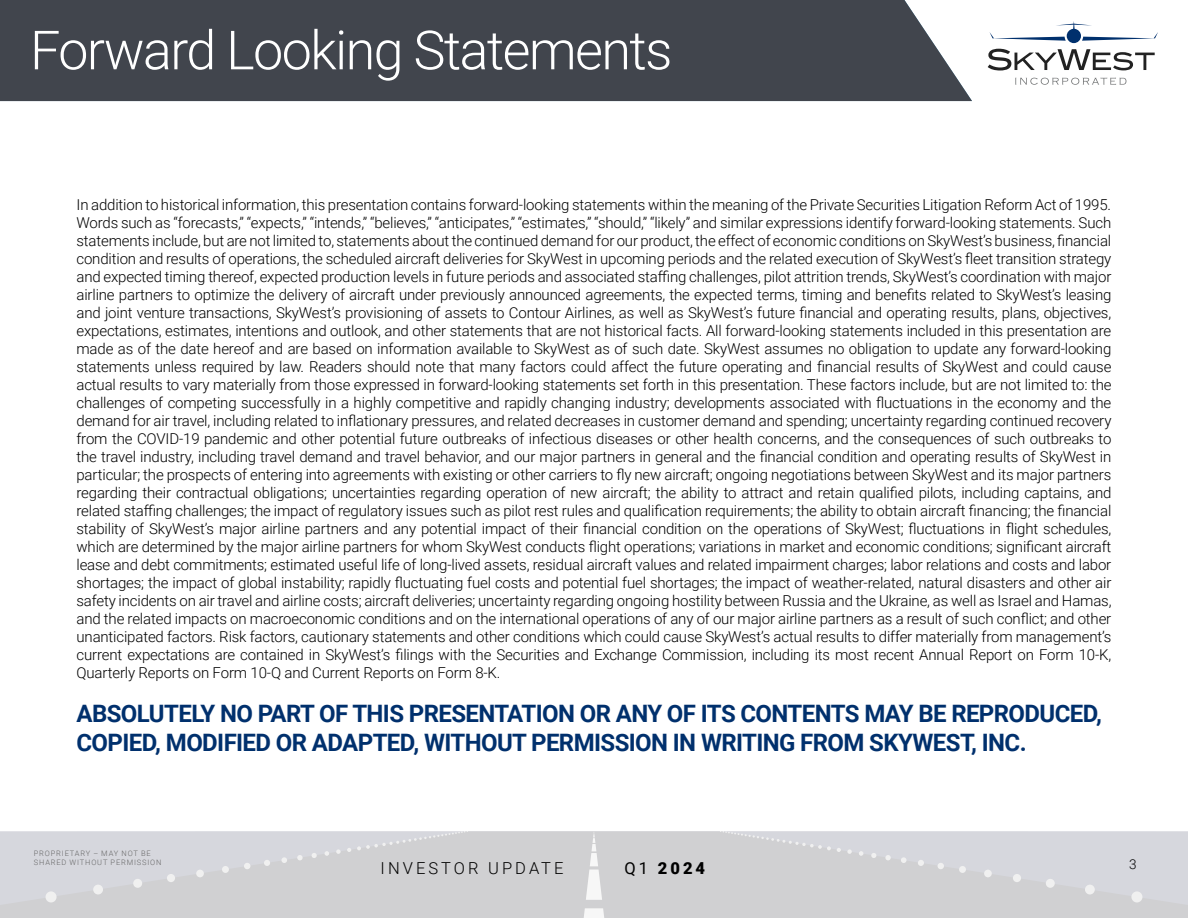
<style>
.page{position:relative;width:1188px;height:918px;background:#fff}
.page>*{position:absolute;margin:0;border:0;box-sizing:border-box;transform-origin:0 0}
.t1{font:300 54px "Roboto";letter-spacing:-.03em;color:#fff}
._02_-_Forward_Looking_Statements{font:700 24px/28.8px "Roboto";letter-spacing:-.025em;color:#00306d}
.t2{font:300 16.5px "Roboto";letter-spacing:.185em;color:#000}
.t3{font:900 16.5px "Roboto";color:#000}
.t4{font:16.5px "Roboto";color:#000}
._02_-_Forward_Looking_Statements-2{font:300 15px/18px "Roboto";letter-spacing:-.01em;color:#000;text-align:justify}
.t5{font:300 13.5px "Roboto";color:#000}
.t6{font:300 7.5px/9px "Roboto";letter-spacing:.11em;color:#666}
</style>
<div class="page">
<svg style="left:0;top:832px;width:1188px;height:86px;background:#d1d2d5"></svg>
<svg style="left:581px;top:908px;width:26px;height:10px"></svg>
<svg style="left:586px;top:832px;width:16px;height:68px"></svg>
<div style="left:46px;top:891px;width:11px;height:11px;background:#f0f0f0;border-radius:50%"></div>
<div style="left:93px;top:885px;width:10px;height:9px;background:#f0f0f0;border-radius:50%"></div>
<div style="left:133px;top:879px;width:9px;height:9px;background:#f0f0f0;border-radius:50%"></div>
<div style="left:167px;top:874px;width:8px;height:8px;background:#f0f0f0;border-radius:50%"></div>
<div style="left:196px;top:870px;width:8px;height:7px;background:#f0f0f0;border-radius:50%"></div>
<div style="left:222px;top:866px;width:7px;height:7px;background:#f0f0f0;border-radius:50%"></div>
<svg style="left:244px;top:863px;width:6px;height:6px"></svg>
<svg style="left:264px;top:860px;width:6px;height:6px"></svg>
<svg style="left:281px;top:857px;width:6px;height:6px"></svg>
<svg style="left:297px;top:855px;width:6px;height:5px"></svg>
<svg style="left:312px;top:853px;width:5px;height:5px"></svg>
<svg style="left:325px;top:851px;width:4px;height:5px"></svg>
<svg style="left:336px;top:849px;width:5px;height:5px"></svg>
<svg style="left:347px;top:848px;width:4px;height:4px"></svg>
<svg style="left:357px;top:832px;width:111px;height:18px;background:#d4d4d8"></svg>
<div style="left:1131px;top:891px;width:11px;height:11px;background:#f0f0f0;border-radius:50%"></div>
<div style="left:1085px;top:885px;width:10px;height:9px;background:#f0f0f0;border-radius:50%"></div>
<div style="left:1046px;top:879px;width:9px;height:9px;background:#f0f0f0;border-radius:50%"></div>
<div style="left:1013px;top:874px;width:8px;height:8px;background:#f0f0f0;border-radius:50%"></div>
<div style="left:984px;top:870px;width:8px;height:7px;background:#f0f0f0;border-radius:50%"></div>
<div style="left:959px;top:866px;width:7px;height:7px;background:#f0f0f0;border-radius:50%"></div>
<svg style="left:938px;top:863px;width:6px;height:6px"></svg>
<svg style="left:918px;top:860px;width:6px;height:6px"></svg>
<svg style="left:901px;top:857px;width:6px;height:6px"></svg>
<svg style="left:885px;top:855px;width:6px;height:5px"></svg>
<svg style="left:871px;top:853px;width:5px;height:5px"></svg>
<svg style="left:859px;top:851px;width:4px;height:5px"></svg>
<svg style="left:847px;top:849px;width:5px;height:5px"></svg>
<svg style="left:837px;top:848px;width:4px;height:4px"></svg>
<svg style="left:720px;top:832px;width:111px;height:18px;background:#d4d4d8"></svg>
<svg style="left:1015px;top:77px;width:111px;height:8px"></svg>
<svg style="left:988px;top:49px;width:167px;height:22px"></svg>
<svg style="left:990px;top:21px;width:168px;height:22px"></svg>
<div style="left:0;top:0;width:972px;height:101px;background:#41454d"></div>
<p class="t1" style="left:30px;top:12px;width:644px">Forward Looking Statements</p>
<p class="_02_-_Forward_Looking_Statements-2" style="left:76px;top:195px;width:1037px">In addition to historical information, this presentation contains forward-looking statements within the meaning of the Private Securities Litigation Reform Act of 1995.<br>Words such as “forecasts,” “expects,” “intends,” “believes,” “anticipates,” “estimates,” “should,” “likely” and similar expressions identify forward-looking statements. Such statements include, but are not limited to, statements about the continued demand for our product, the effect of economic conditions on SkyWest’s business, financial condition and results of operations, the scheduled aircraft deliveries for SkyWest in upcoming periods and the related execution of SkyWest’s fleet transition strategy and expected timing thereof, expected production levels in future periods and associated staffing challenges, pilot attrition trends, SkyWest’s coordination with major airline partners to optimize the delivery of aircraft under previously announced agreements, the expected terms, timing and benefits related to SkyWest’s leasing and joint venture transactions, SkyWest’s provisioning of assets to Contour Airlines, as well as SkyWest’s future financial and operating results, plans, objectives, expectations, estimates, intentions and outlook, and other statements that are not historical facts. All forward-looking statements included in this presentation are made as of the date hereof and are based on information available to SkyWest as of such date. SkyWest assumes no obligation to update any forward-looking statements unless required by law. Readers should note that many factors could affect the future operating and financial results of SkyWest and could cause actual results to vary materially from those expressed in forward-looking statements set forth in this presentation. These factors include, but are not limited to: the challenges of competing successfully in a highly competitive and rapidly changing industry; developments associated with fluctuations in the economy and the demand for air travel, including related to inflationary pressures, and related decreases in customer demand and spending; uncertainty regarding continued recovery from the COVID-19 pandemic and other potential future outbreaks of infectious diseases or other health concerns, and the consequences of such outbreaks to the travel industry, including travel demand and travel behavior, and our major partners in general and the financial condition and operating results of SkyWest in particular; the prospects of entering into agreements with existing or other carriers to fly new aircraft; ongoing negotiations between SkyWest and its major partners regarding their contractual obligations; uncertainties regarding operation of new aircraft; the ability to attract and retain qualified pilots, including captains, and related staffing challenges; the impact of regulatory issues such as pilot rest rules and qualification requirements; the ability to obtain aircraft financing; the financial stability of SkyWest’s major airline partners and any potential impact of their financial condition on the operations of SkyWest; fluctuations in flight schedules, which are determined by the major airline partners for whom SkyWest conducts flight operations; variations in market and economic conditions; significant aircraft lease and debt commitments; estimated useful life of long-lived assets, residual aircraft values and related impairment charges; labor relations and costs and labor shortages; the impact of global instability; rapidly fluctuating fuel costs and potential fuel shortages; the impact of weather-related, natural disasters and other air safety incidents on air travel and airline costs; aircraft deliveries; uncertainty regarding ongoing hostility between Russia and the Ukraine, as well as Israel and Hamas, and the related impacts on macroeconomic conditions and on the international operations of any of our major airline partners as a result of such conflict; and other unanticipated factors. Risk factors, cautionary statements and other conditions which could cause SkyWest’s actual results to differ materially from management’s current expectations are contained in SkyWest’s filings with the Securities and Exchange Commission, including its most recent Annual Report on Form 10-K, Quarterly Reports on Form 10-Q and Current Reports on Form 8-K.</p>
<p class="_02_-_Forward_Looking_Statements" style="left:76px;top:698px;width:1027px">ABSOLUTELY NO PART OF THIS PRESENTATION OR ANY OF ITS CONTENTS MAY BE REPRODUCED,<br>COPIED, MODIFIED OR ADAPTED, WITHOUT PERMISSION IN WRITING FROM SKYWEST, INC.</p>
<p class="t6" style="left:34px;top:849px;width:129px">PROPRIETARY – MAY NOT BE<br>SHARED WITHOUT PERMISSION</p>
<p class="t4" style="left:625px;top:857px;width:25px">Q1</p>
<p class="t5" style="left:1129px;top:854px;width:9px">3</p>
<p class="t2" style="left:381px;top:857px;width:185px">INVESTOR UPDATE</p>
<p class="t3" style="left:658px;top:857px;width:49px">2024</p>
</div>
